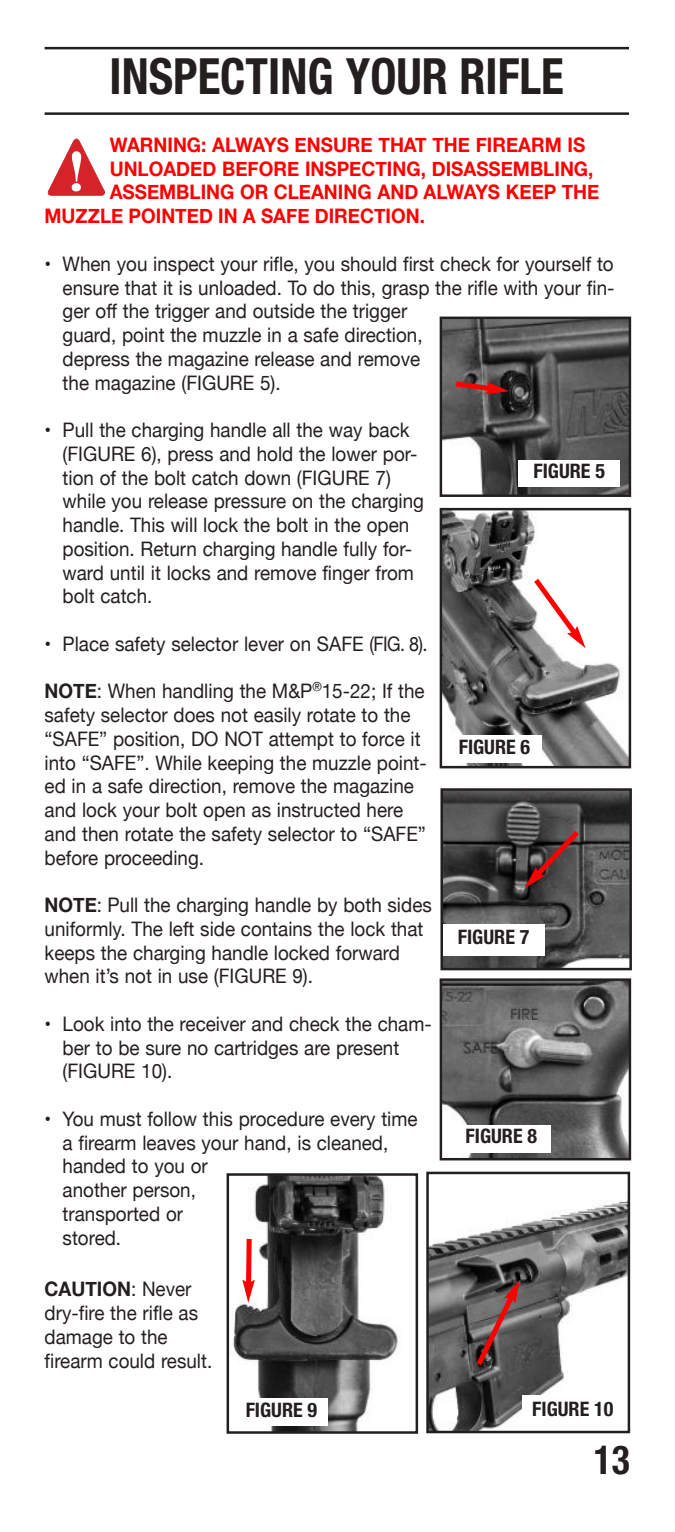
<style>
.page{position:relative;width:675px;height:1532px;background:#fff}
.page>*{position:absolute;margin:0;border:0;box-sizing:border-box;transform-origin:0 0}
.t1{font:700 condensed 50px "Helvetica Neue LT Std";color:#241f1f;scale:.94 1}
.t2{font:700 condensed 40px "Helvetica Neue LT Std";color:#241f1f;scale:.94 1}
.t3{font:20px/23.8px "Helvetica Neue";color:#241f1f;scale:.94 1}
.t4{font:700 20px "Helvetica Neue";color:#f00;scale:.94 1}
.t5{font:700 condensed 20px "Helvetica Neue LT Std";color:#241f1f}
.s1{font-weight:700}
</style>
<div class="page">
<hr style="left:45px;top:47px;width:583px;height:2px;background:#241f1f">
<hr style="left:45px;top:112px;width:583px;height:3px;background:#241f1f">
<svg style="left:47px;top:138px;width:58px;height:58px"></svg>
<img style="left:442px;top:981px;width:185px;height:176px">
<div style="left:439px;top:978px;width:191px;height:182px;border:2px solid #241f1f"></div>
<div style="left:451px;top:1125px;width:99px;height:28px;background:#fff"></div>
<img style="left:229px;top:1176px;width:169px;height:255px">
<div style="left:226px;top:1173px;width:191px;height:261px;border:2px solid #241f1f"></div>
<div style="left:234px;top:1398px;width:94px;height:28px;background:#fff"></div>
<svg style="left:242px;top:1234px;width:12px;height:69px"></svg>
<img style="left:429px;top:1174px;width:197px;height:256px">
<div style="left:426px;top:1171px;width:203px;height:262px;border:2px solid #241f1f"></div>
<svg style="left:472px;top:1280px;width:47px;height:91px;background:#6d5050"></svg>
<div style="left:522px;top:1395px;width:100px;height:32px;background:#fff"></div>
<img style="left:442px;top:511px;width:185px;height:254px">
<div style="left:439px;top:508px;width:191px;height:260px;border:2px solid #241f1f"></div>
<div style="left:447px;top:735px;width:93px;height:28px;background:#fff"></div>
<svg style="left:528px;top:573px;width:57px;height:75px"></svg>
<img style="left:442px;top:320px;width:185px;height:174px">
<div style="left:439px;top:317px;width:191px;height:180px;border:2px solid #241f1f"></div>
<div style="left:518px;top:460px;width:101px;height:26px;background:#fff"></div>
<svg style="left:450px;top:378px;width:59px;height:16px"></svg>
<img style="left:443px;top:791px;width:185px;height:176px">
<div style="left:440px;top:788px;width:191px;height:182px;border:2px solid #241f1f"></div>
<div style="left:442px;top:923px;width:101px;height:32px;background:#fff"></div>
<svg style="left:524px;top:825px;width:59px;height:63px;background:#5b4040"></svg>
<h1 class="t1" style="left:110px;top:59px;width:484px">INSPECTING YOUR RIFLE</h1>
<p class="t4" style="left:110px;top:132px;width:507px">WARNING: ALWAYS ENSURE THAT THE FIREARM IS</p>
<p class="t4" style="left:110px;top:156px;width:515px">UNLOADED BEFORE INSPECTING, DISASSEMBLING,</p>
<p class="t4" style="left:110px;top:180px;width:522px">ASSEMBLING OR CLEANING AND ALWAYS KEEP THE</p>
<p class="t4" style="left:45px;top:204px;width:406px">MUZZLE POINTED IN A SAFE DIRECTION.</p>
<p class="t3" style="left:63px;top:251px;width:588px;text-indent:-18px">• When you inspect your rifle, you should first check for yourself to ensure that it is unloaded. To do this, grasp the rifle with your fin&shy;ger off the trigger and outside the trigger<br>guard, point the muzzle in a safe direction,<br>depress the magazine release and remove<br>the magazine (FIGURE 5).</p>
<p class="t3" style="left:63px;top:418px;width:385px;text-indent:-18px">• Pull the charging handle all the way back (FIGURE 6), press and hold the lower por&shy;tion of the bolt catch down (FIGURE 7) while you release pressure on the charging handle. This will lock the bolt in the open position. Return charging handle fully for&shy;ward until it locks and remove finger from bolt catch.</p>
<p class="t3" style="left:45px;top:631px;width:409px">• Place safety selector lever on SAFE (FIG. 8).</p>
<p class="t3" style="left:45px;top:679px;width:407px"><span class="s1">NOTE</span>: When handling the M&amp;P<sup>®</sup>15-22; If the safety selector does not easily rotate to the “SAFE” position, DO NOT attempt to force it into “SAFE”. While keeping the muzzle point&shy;ed in a safe direction, remove the magazine and lock your bolt open as instructed here and then rotate the safety selector to “SAFE” before proceeding.</p>
<p class="t3" style="left:45px;top:893px;width:413px"><span class="s1">NOTE</span>: Pull the charging handle by both sides uniformly. The left side contains the lock that keeps the charging handle locked forward when it’s not in use (FIGURE 9).</p>
<p class="t3" style="left:63px;top:1011px;width:394px;text-indent:-18px">• Look into the receiver and check the cham&shy;ber to be sure no cartridges are present (FIGURE 10).</p>
<p class="t3" style="left:63px;top:1106px;width:379px;text-indent:-18px">• You must follow this procedure every time a firearm leaves your hand, is cleaned, handed to you or<br>another person,<br>transported or<br>stored.</p>
<p class="t3" style="left:45px;top:1277px;width:180px"><span class="s1">CAUTION</span>: Never dry-fire the rifle as damage to the firearm could result.</p>
<p class="t5" style="left:533px;top:463px;width:73px">FIGURE 5</p>
<p class="t5" style="left:458px;top:739px;width:73px">FIGURE 6</p>
<p class="t5" style="left:457px;top:929px;width:73px">FIGURE 7</p>
<p class="t5" style="left:465px;top:1129px;width:73px">FIGURE 8</p>
<p class="t5" style="left:245px;top:1402px;width:73px">FIGURE 9</p>
<p class="t5" style="left:531px;top:1401px;width:83px">FIGURE 10</p>
<h2 class="t2" style="left:593px;top:1445px;width:40px">13</h2>
</div>
